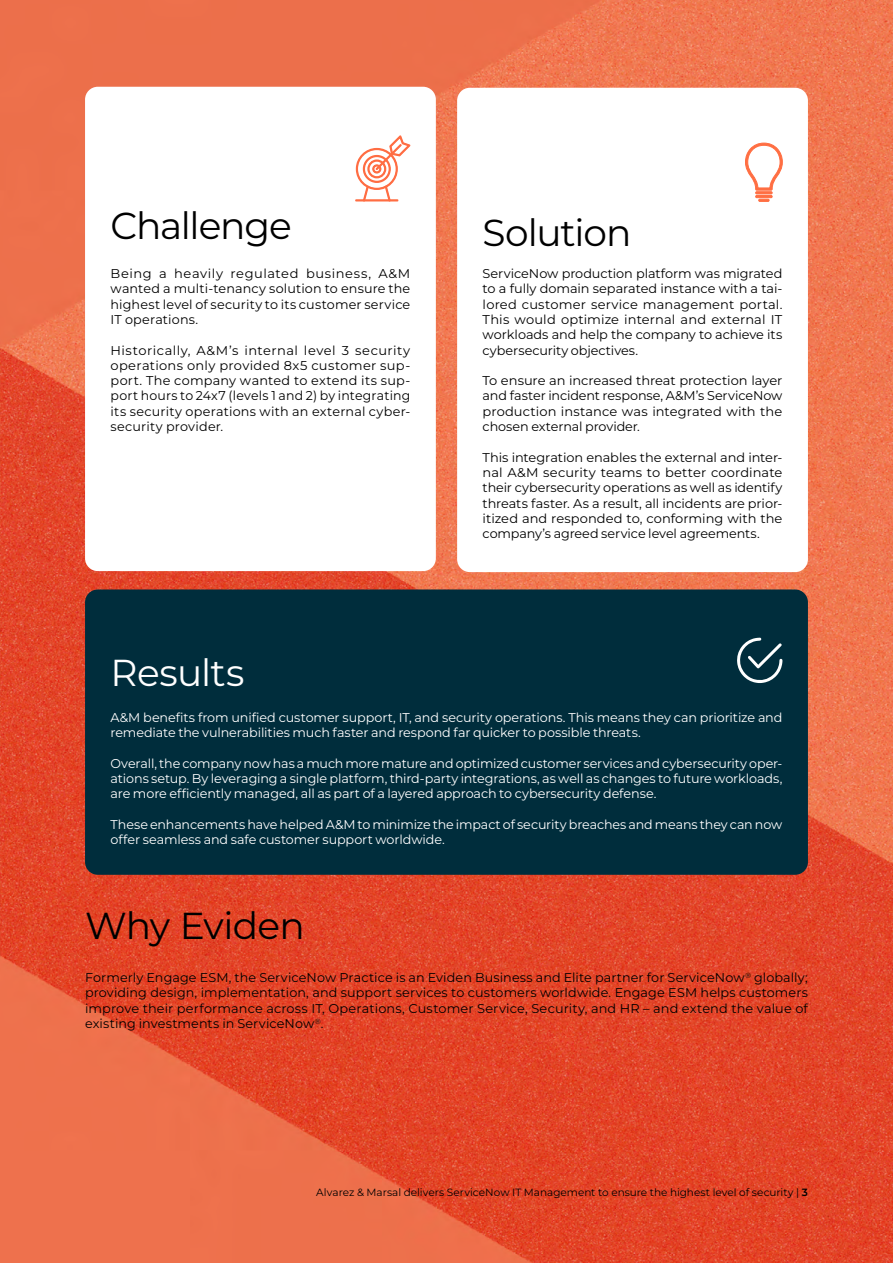
<style>
.page{position:relative;width:893px;height:1263px;background:#fff}
.page>*{position:absolute;margin:0;border:0;box-sizing:border-box;transform-origin:0 0}
.t1{font:37.5px "Montserrat";letter-spacing:-.03em;color:#000}
.t2{font:37.5px "Montserrat";letter-spacing:-.015em;color:#fff}
.t3{font:12.75px/15.3px "Montserrat";letter-spacing:.005em;color:#000;text-align:justify}
.t4{font:12.75px/15.3px "Montserrat";letter-spacing:-.005em;color:#fff}
.t5{font:10.5px "Montserrat";color:#000}
.s1{font-weight:600}
</style>
<div class="page">
<img style="left:0;top:0;width:893px;height:1263px">
<div style="left:85px;top:87px;width:351px;height:484px;background:#fff;border-radius:13px"></div>
<div style="left:457px;top:88px;width:351px;height:484px;background:#fff;border-radius:13px"></div>
<div style="left:85px;top:589px;width:723px;height:286px;background:#002d3c;border-radius:13px"></div>
<svg style="left:737px;top:638px;width:45px;height:45px"></svg>
<svg style="left:745px;top:143px;width:37px;height:58px"></svg>
<svg style="left:355px;top:135px;width:56px;height:67px"></svg>
<div style="left:355px;top:199px;width:43px;height:2px;border:1px solid #ff6d43"></div>
<h1 class="t1" style="left:111px;top:201px;width:183px">Challenge</h1>
<p class="t3" style="left:111px;top:265px;width:301px">Being a heavily regulated business, A&amp;M wanted a multi-tenancy solution to ensure the highest level of security to its customer service IT operations.</p>
<p class="t3" style="left:111px;top:342px;width:301px">Historically, A&amp;M’s internal level 3 security operations only provided 8x5 customer sup&shy;port. The company wanted to extend its sup&shy;port hours to 24x7 (levels 1 and 2) by integrating its security operations with an external cyber&shy;security provider.</p>
<h1 class="t2" style="left:111px;top:647px;width:136px">Results</h1>
<h1 class="t1" style="left:483px;top:207px;width:150px">Solution</h1>
<p class="t3" style="left:483px;top:265px;width:301px">ServiceNow production platform was migrated to a fully domain separated instance with a tai&shy;lored customer service management portal.<br>This would optimize internal and external IT workloads and help the company to achieve its cybersecurity objectives.</p>
<p class="t3" style="left:483px;top:373px;width:301px">To ensure an increased threat protection layer and faster incident response, A&amp;M’s ServiceNow production instance was integrated with the chosen external provider.</p>
<p class="t3" style="left:483px;top:449px;width:301px">This integration enables the external and inter&shy;nal A&amp;M security teams to better coordinate their cybersecurity operations as well as identify threats faster. As a result, all incidents are prior&shy;itized and responded to, conforming with the company’s agreed service level agreements.</p>
<p class="t4" style="left:111px;top:709px;width:673px">A&amp;M benefits from unified customer support, IT, and security operations. This means they can prioritize and remediate the vulnerabilities much faster and respond far quicker to possible threats.</p>
<p class="t4" style="left:111px;top:755px;width:673px;text-align:justify">Overall, the company now has a much more mature and optimized customer services and cybersecurity oper&shy;ations setup. By leveraging a single platform, third-party integrations, as well as changes to future workloads, are more efficiently managed, all as part of a layered approach to cybersecurity defense.</p>
<p class="t4" style="left:111px;top:816px;width:673px">These enhancements have helped A&amp;M to minimize the impact of security breaches and means they can now offer seamless and safe customer support worldwide.</p>
<h1 class="t1" style="left:85px;top:901px;width:221px">Why Eviden</h1>
<p class="t3" style="left:85px;top:969px;width:724px">Formerly Engage ESM, the ServiceNow Practice is an Eviden Business and Elite partner for ServiceNow<sup>®</sup> globally; providing design, implementation, and support services to customers worldwide. Engage ESM helps customers improve their performance across IT, Operations, Customer Service, Security, and HR – and extend the value of existing investments in ServiceNow<sup>®</sup>.</p>
<p class="t5" style="left:316px;top:1185px;width:493px">Alvarez &amp; Marsal delivers ServiceNow IT Management to ensure the highest level of security | <span class="s1">3</span></p>
</div>
